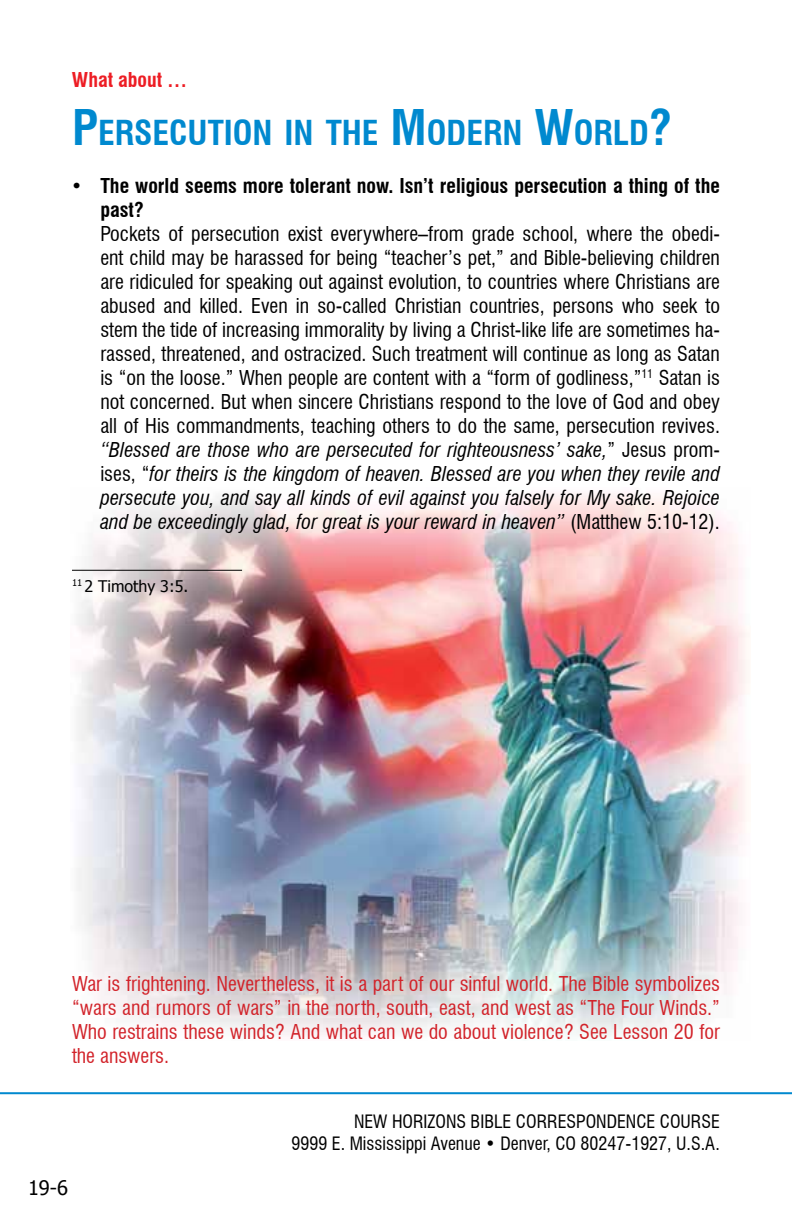
<style>
.page{position:relative;width:792px;height:1224px;background:#fff}
.page>*{position:absolute;margin:0;border:0;box-sizing:border-box;transform-origin:0 0}
.t1{font:700 condensed 33.6px "Swiss 721 BT";color:#0089cf}
.t2{font:condensed 20px/24px "Swiss 721 BT";color:#000;text-align:justify}
.t3{font:condensed 20px/24px "Swiss 721 BT";color:#d2232a;text-align:justify}
.t4{font:700 condensed 20px/24px "Swiss 721 BT";color:#000}
.t5{font:700 condensed 20px "Swiss 721 BT";color:#ed1d24}
.t6{font:20px "Tahoma";color:#000}
.t7{font:condensed 18px/21.6px "Swiss 721 BT";color:#000;text-align:right}
.t8{font:16px "Tahoma";color:#000}
.s1{font-size:48px}
.s2{font-style:italic}
</style>
<div class="page">
<img style="left:72px;top:493px;width:675px;height:543px">
<hr style="left:0;top:1092px;width:792px;height:2px;background:#0089cf">
<hr style="left:72px;top:570px;width:170px;height:1px;background:#000">
<p class="t5" style="left:72px;top:68px;width:117px">What about …</p>
<h1 class="t1" style="left:72px;top:112px;width:602px"><span class="s1">P</span>ERSECUTION IN THE <span class="s1">M</span>ODERN <span class="s1">W</span>ORLD<span class="s1">?</span></h1>
<p class="t4" style="left:100px;top:174px;width:621px;text-indent:-28px">• The world seems more tolerant now. Isn’t religious persecution a thing of the past?</p>
<p class="t2" style="left:100px;top:222px;width:621px">Pockets of persecution exist everywhere–from grade school, where the obedi&shy;ent child may be harassed for being “teacher’s pet,” and Bible-believing children are ridiculed for speaking out against evolution, to countries where Christians are abused and killed. Even in so-called Christian countries, persons who seek to stem the tide of increasing immorality by living a Christ-like life are sometimes ha&shy;rassed, threatened, and ostracized. Such treatment will continue as long as Satan is “on the loose.” When people are content with a “form of godliness,”<sup>11</sup> Satan is not concerned. But when sincere Christians respond to the love of God and obey all of His commandments, teaching others to do the same, persecution revives. <span class="s2">“Blessed are those who are persecuted for righteousness’ sake,</span>” Jesus prom&shy;ises, “<span class="s2">for theirs is the kingdom of heaven. Blessed are you when they revile and persecute you, and say all kinds of evil against you falsely for My sake. Rejoice and be exceedingly glad, for great is your reward in heaven”</span> (Matthew 5:10-12).</p>
<p class="t8" style="left:72px;top:576px;width:118px"><sup>11</sup> 2 Timothy 3:5.</p>
<p class="t3" style="left:72px;top:972px;width:650px">War is frightening. Nevertheless, it is a part of our sinful world. The Bible symbolizes “wars and rumors of wars” in the north, south, east, and west as “The Four Winds.” Who restrains these winds? And what can we do about violence? See Lesson 20 for the answers.</p>
<p class="t6" style="left:28px;top:1175px;width:42px">19-6</p>
<p class="t7" style="left:292px;top:1111px;width:430px">NEW HORIZONS BIBLE CORRESPONDENCE COURSE<br>9999 E. Mississippi Avenue • Denver, CO 80247-1927, U.S.A.</p>
</div>
